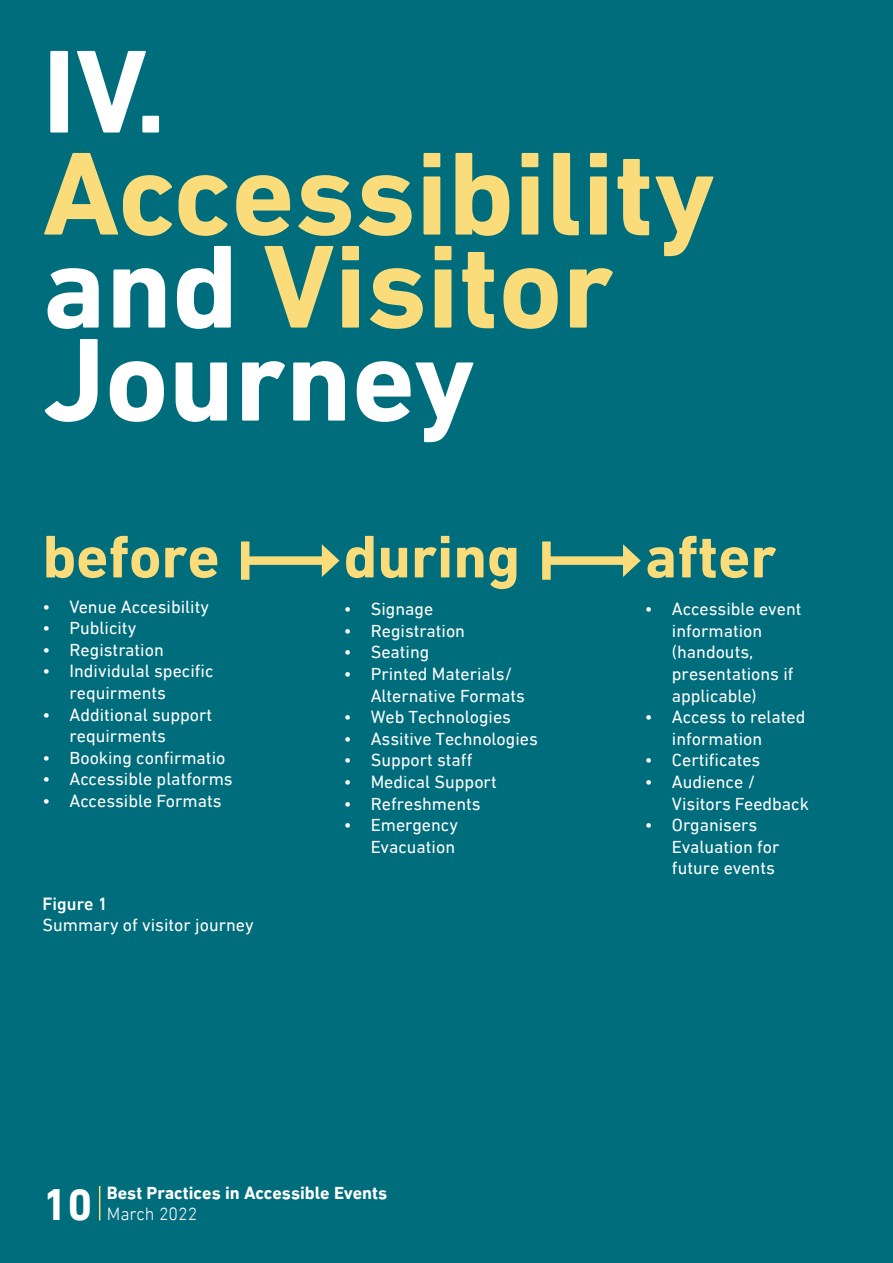
<style>
.page{position:relative;width:893px;height:1263px;background:#006d7d}
.page>*{position:absolute;margin:0;border:0;box-sizing:border-box;transform-origin:0 0}
.t1{font:700 120px/93px "DIN Next LT Arabic";color:#fadc7b}
.t2{font:700 120px "DIN Next LT Arabic";color:#fff}
.t3{font:700 61.2px "DIN Next LT Arabic";color:#fadc7b}
.t4{font:700 45px "DIN Next LT Arabic";color:#fff}
.t5{font:18px/21.6px "DIN Next LT Arabic";color:#fff}
.t6{font:700 18px "DIN Next LT Arabic";color:#fff}
.t7{font:300 18px "DIN Next LT Arabic";color:#fff}
.t8{font:500 18px "DIN Next LT Arabic";color:#fff}
.s1{color:#fff}
</style>
<div class="page">
<hr style="left:99px;top:1186px;width:1px;height:34px;background:#fadc7b">
<div style="left:245px;top:556px;width:84px;height:9px;background:#fadc7b"></div>
<div style="left:241px;top:541px;width:8px;height:39px;background:#fadc7b"></div>
<svg style="left:322px;top:544px;width:17px;height:33px"></svg>
<div style="left:546px;top:556px;width:84px;height:9px;background:#fadc7b"></div>
<div style="left:542px;top:541px;width:9px;height:39px;background:#fadc7b"></div>
<svg style="left:623px;top:544px;width:18px;height:33px"></svg>
<h1 class="t2" style="left:43px;top:21px;width:125px">IV.</h1>
<h1 class="t1" style="left:43px;top:147px;width:674px">Accessibility <span class="s1">and</span> Visitor<br><span class="s1">Journey</span></h1>
<h2 class="t3" style="left:43px;top:520px;width:179px">before</h2>
<p class="t5" style="left:43px;top:595px;width:168px">• Venue Accesibility</p>
<p class="t5" style="left:43px;top:617px;width:95px">• Publicity</p>
<p class="t5" style="left:43px;top:639px;width:123px">• Registration</p>
<p class="t5" style="left:70px;top:660px;width:145px;text-indent:-27px">• Individulal specific requirments</p>
<p class="t5" style="left:70px;top:703px;width:144px;text-indent:-27px">• Additional support requirments</p>
<p class="t5" style="left:43px;top:747px;width:184px">• Booking confirmatio</p>
<p class="t5" style="left:43px;top:768px;width:192px">• Accessible platforms</p>
<p class="t5" style="left:43px;top:790px;width:181px">• Accessible Formats</p>
<p class="t8" style="left:43px;top:893px;width:67px">Figure 1</p>
<p class="t5" style="left:43px;top:914px;width:213px">Summary of visitor journey</p>
<h2 class="t3" style="left:344px;top:520px;width:178px">during</h2>
<p class="t5" style="left:344px;top:598px;width:91px">• Signage</p>
<p class="t5" style="left:344px;top:620px;width:123px">• Registration</p>
<p class="t5" style="left:344px;top:641px;width:87px">• Seating</p>
<p class="t5" style="left:371px;top:663px;width:156px;text-indent:-27px">• Printed Materials/<br>Alternative Formats</p>
<p class="t5" style="left:344px;top:706px;width:169px">• Web Technologies</p>
<p class="t5" style="left:344px;top:728px;width:196px">• Assitive Technologies</p>
<p class="t5" style="left:344px;top:749px;width:130px">• Support staff</p>
<p class="t5" style="left:344px;top:771px;width:154px">• Medical Support</p>
<p class="t5" style="left:344px;top:793px;width:138px">• Refreshments</p>
<p class="t5" style="left:344px;top:814px;width:116px;text-align:right">• Emergency<br>Evacuation</p>
<h3 class="t4" style="left:43px;top:1178px;width:52px">10</h3>
<p class="t6" style="left:107px;top:1183px;width:282px">Best Practices in Accessible Events</p>
<p class="t7" style="left:107px;top:1204px;width:92px">March 2022</p>
<h2 class="t3" style="left:645px;top:520px;width:133px">after</h2>
<p class="t5" style="left:672px;top:598px;width:131px;text-indent:-27px">• Accessible event information (handouts, presentations if applicable)</p>
<p class="t5" style="left:672px;top:706px;width:135px;text-indent:-27px">• Access to related information</p>
<p class="t5" style="left:645px;top:749px;width:117px">• Certificates</p>
<p class="t5" style="left:672px;top:771px;width:139px;text-indent:-27px">• Audience /<br>Visitors Feedback</p>
<p class="t5" style="left:672px;top:814px;width:109px;text-indent:-27px">• Organisers<br>Evaluation for future events</p>
</div>
